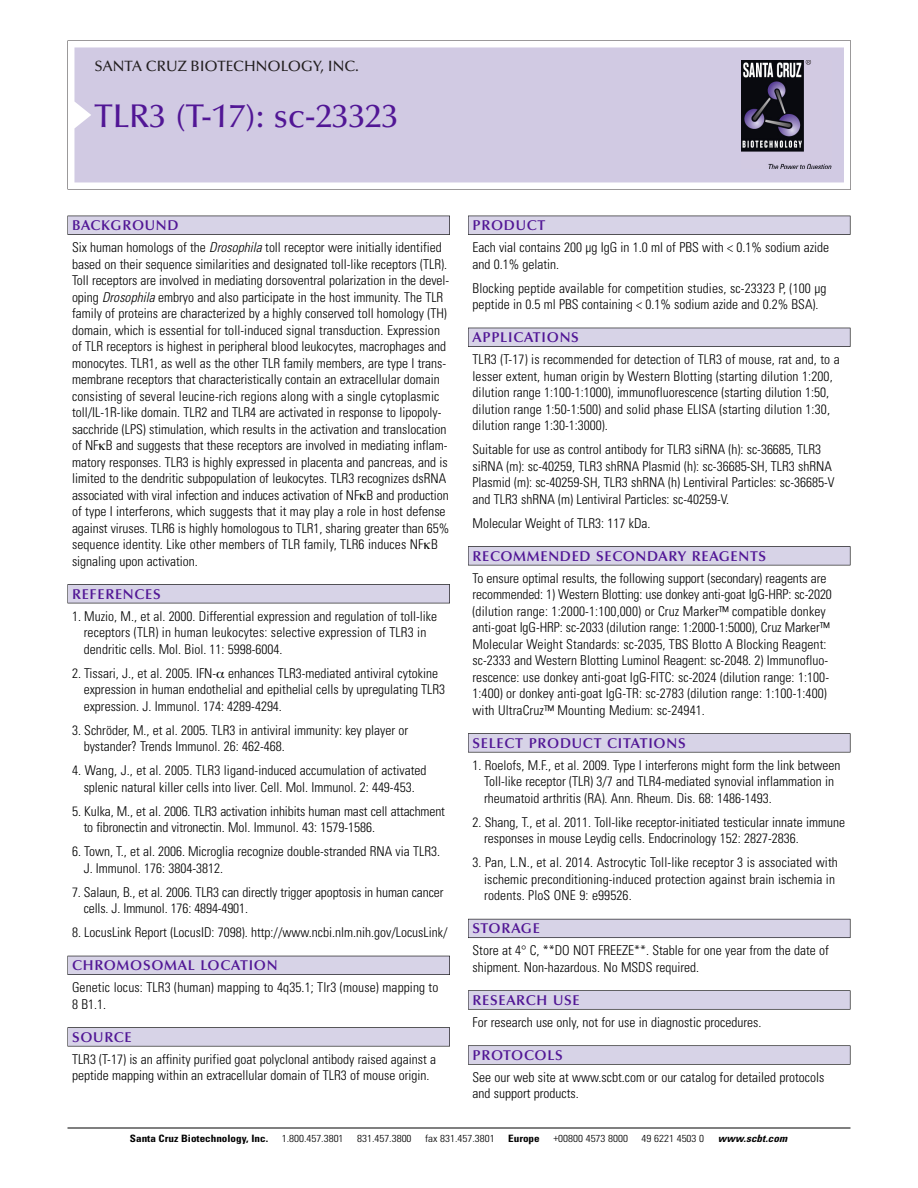
<style>
.page{position:relative;width:918px;height:1188px;background:#fff}
.page>*{position:absolute;margin:0;border:0;box-sizing:border-box;transform-origin:0 0}
.t1{font:500 33px "Optima";color:#511695}
.t2{font:500 15px "Optima";color:#231f20}
.t3{font:600 14.25px "Optima";letter-spacing:.05em;color:#511695}
.t4{font:300 condensed 13.5px/16.5px "Univers";color:#000}
.t5{font:300 condensed 10.2px "Univers";color:#000;scale:1.1 1}
.t6{font:700 condensed 10.2px "Univers";color:#000;scale:1.1 1}
.t7{font:italic 700 condensed 10.2px "Univers";letter-spacing:.005em;color:#000;scale:1.1 1}
.s1{font-style:italic}
</style>
<div class="page">
<svg style="left:68px;top:40px;width:783px;height:149px"></svg>
<div style="left:74px;top:47px;width:770px;height:135px;background:#d1cae3"></div>
<img style="left:741px;top:60px;width:90px;height:108px">
<div style="left:68px;top:216px;width:382px;height:19px;background:#525155"></div>
<div style="left:68px;top:216px;width:381px;height:18px;background:#d7d3e7"></div>
<div style="left:68px;top:584px;width:382px;height:19px;background:#525155"></div>
<div style="left:68px;top:585px;width:381px;height:18px;background:#d7d3e7"></div>
<div style="left:68px;top:956px;width:382px;height:19px;background:#525158"></div>
<div style="left:68px;top:956px;width:381px;height:18px;background:#d7d3e7"></div>
<div style="left:68px;top:1027px;width:382px;height:19px;background:#575759"></div>
<div style="left:68px;top:1028px;width:381px;height:18px;background:#d7d3e7"></div>
<div style="left:468px;top:216px;width:382px;height:19px;background:#525155"></div>
<div style="left:468px;top:216px;width:382px;height:18px;background:#d7d3e7"></div>
<div style="left:468px;top:328px;width:382px;height:19px;background:#515055"></div>
<div style="left:468px;top:328px;width:382px;height:18px;background:#d7d3e7"></div>
<div style="left:468px;top:546px;width:382px;height:19px;background:#545357"></div>
<div style="left:468px;top:547px;width:382px;height:18px;background:#d7d3e7"></div>
<div style="left:468px;top:733px;width:382px;height:19px;background:#575759"></div>
<div style="left:468px;top:734px;width:382px;height:18px;background:#d7d3e7"></div>
<div style="left:468px;top:919px;width:382px;height:19px;background:#5b5a62"></div>
<div style="left:468px;top:919px;width:382px;height:18px;background:#d7d3e7"></div>
<div style="left:468px;top:990px;width:382px;height:20px;background:#666667"></div>
<div style="left:468px;top:991px;width:382px;height:18px;background:#d7d3e7"></div>
<div style="left:468px;top:1045px;width:382px;height:20px;background:#666"></div>
<div style="left:468px;top:1046px;width:382px;height:18px;background:#d7d3e7"></div>
<hr style="left:68px;top:1128px;width:782px;height:1px;background:#000">
<p class="t2" style="left:94px;top:61px;width:266px">SANTA CRUZ BIOTECHNOLOGY, INC.</p>
<h1 class="t1" style="left:94px;top:103px;width:305px">TLR3 (T-17): sc-23323</h1>
<p class="t3" style="left:72px;top:219px;width:108px">BACKGROUND</p>
<p class="t4" style="left:72px;top:240px;width:379px">Six human homologs of the <span class="s1">Drosophila</span> toll receptor were initially identified based on their sequence similarities and designated toll-like receptors (TLR).<br>Toll receptors are involved in mediating dorsoventral polarization in the devel&shy;oping <span class="s1">Drosophila</span> embryo and also participate in the host immunity. The TLR family of proteins are characterized by a highly conserved toll homology (TH) domain, which is essential for toll-induced signal transduction. Expression of TLR receptors is highest in peripheral blood leukocytes, macrophages and monocytes. TLR1, as well as the other TLR family members, are type I trans&shy;membrane receptors that characteristically contain an extracellular domain consisting of several leucine-rich regions along with a single cytoplasmic toll/IL-1R-like domain. TLR2 and TLR4 are activated in response to lipopoly&shy;sacchride (LPS) stimulation, which results in the activation and translocation of NF B and suggests that these receptors are involved in mediating inflam&shy;matory responses. TLR3 is highly expressed in placenta and pancreas, and is limited to the dendritic subpopulation of leukocytes. TLR3 recognizes dsRNA associated with viral infection and induces activation of NF B and production of type I interferons, which suggests that it may play a role in host defense against viruses. TLR6 is highly homologous to TLR1, sharing greater than 65% sequence identity. Like other members of TLR family, TLR6 induces NF B signaling upon activation.</p>
<p class="t3" style="left:72px;top:588px;width:90px">REFERENCES</p>
<p class="t4" style="left:84px;top:609px;width:355px;text-indent:-12px">1. Muzio, M., et al. 2000. Differential expression and regulation of toll-like receptors (TLR) in human leukocytes: selective expression of TLR3 in dendritic cells. Mol. Biol. 11: 5998-6004.</p>
<p class="t4" style="left:84px;top:666px;width:363px;text-indent:-12px">2. Tissari, J., et al. 2005. IFN- enhances TLR3-mediated antiviral cytokine expression in human endothelial and epithelial cells by upregulating TLR3 expression. J. Immunol. 174: 4289-4294.</p>
<p class="t4" style="left:84px;top:723px;width:326px;text-indent:-12px">3. Schröder, M., et al. 2005. TLR3 in antiviral immunity: key player or bystander? Trends Immunol. 26: 462-468.</p>
<p class="t4" style="left:72px;top:763px;width:356px;text-align:center">4. Wang, J., et al. 2005. TLR3 ligand-induced accumulation of activated splenic natural killer cells into liver. Cell. Mol. Immunol. 2: 449-453.</p>
<p class="t4" style="left:84px;top:804px;width:363px;text-indent:-12px">5. Kulka, M., et al. 2006. TLR3 activation inhibits human mast cell attachment to fibronectin and vitronectin. Mol. Immunol. 43: 1579-1586.</p>
<p class="t4" style="left:84px;top:844px;width:358px;text-indent:-12px">6. Town, T., et al. 2006. Microglia recognize double-stranded RNA via TLR3.<br>J. Immunol. 176: 3804-3812.</p>
<p class="t4" style="left:84px;top:885px;width:361px;text-indent:-12px">7. Salaun, B., et al. 2006. TLR3 can directly trigger apoptosis in human cancer cells. J. Immunol. 176: 4894-4901.</p>
<p class="t4" style="left:72px;top:925px;width:377px">8. LocusLink Report (LocusID: 7098). http://www.ncbi.nlm.nih.gov/LocusLink/</p>
<p class="t3" style="left:72px;top:960px;width:207px">CHROMOSOMAL LOCATION</p>
<p class="t4" style="left:72px;top:980px;width:368px">Genetic locus: TLR3 (human) mapping to 4q35.1; Tlr3 (mouse) mapping to<br>8 B1.1.</p>
<p class="t3" style="left:72px;top:1031px;width:61px">SOURCE</p>
<p class="t4" style="left:72px;top:1052px;width:366px">TLR3 (T-17) is an affinity purified goat polyclonal antibody raised against a peptide mapping within an extracellular domain of TLR3 of mouse origin.</p>
<p class="t3" style="left:473px;top:219px;width:74px">PRODUCT</p>
<p class="t4" style="left:473px;top:240px;width:358px">Each vial contains 200 µg IgG in 1.0 ml of PBS with &lt; 0.1% sodium azide and 0.1% gelatin.</p>
<p class="t4" style="left:473px;top:281px;width:356px">Blocking peptide available for competition studies, sc-23323 P, (100 µg peptide in 0.5 ml PBS containing &lt; 0.1% sodium azide and 0.2% BSA).</p>
<p class="t3" style="left:473px;top:332px;width:108px">APPLICATIONS</p>
<p class="t4" style="left:473px;top:352px;width:369px">TLR3 (T-17) is recommended for detection of TLR3 of mouse, rat and, to a lesser extent, human origin by Western Blotting (starting dilution 1:200, dilution range 1:100-1:1000), immunofluorescence (starting dilution 1:50, dilution range 1:50-1:500) and solid phase ELISA (starting dilution 1:30, dilution range 1:30-1:3000).</p>
<p class="t4" style="left:473px;top:442px;width:364px">Suitable for use as control antibody for TLR3 siRNA (h): sc-36685, TLR3 siRNA (m): sc-40259, TLR3 shRNA Plasmid (h): sc-36685-SH, TLR3 shRNA Plasmid (m): sc-40259-SH, TLR3 shRNA (h) Lentiviral Particles: sc-36685-V and TLR3 shRNA (m) Lentiviral Particles: sc-40259-V.</p>
<p class="t4" style="left:473px;top:516px;width:180px">Molecular Weight of TLR3: 117 kDa.</p>
<p class="t3" style="left:473px;top:550px;width:295px">RECOMMENDED SECONDARY REAGENTS</p>
<p class="t4" style="left:473px;top:571px;width:361px">To ensure optimal results, the following support (secondary) reagents are recommended: 1) Western Blotting: use donkey anti-goat IgG-HRP: sc-2020 (dilution range: 1:2000-1:100,000) or Cruz Marker™ compatible donkey anti-goat IgG-HRP: sc-2033 (dilution range: 1:2000-1:5000), Cruz Marker™ Molecular Weight Standards: sc-2035, TBS Blotto A Blocking Reagent: sc-2333 and Western Blotting Luminol Reagent: sc-2048. 2) Immunofluo&shy;rescence: use donkey anti-goat IgG-FITC: sc-2024 (dilution range: 1:100- 1:400) or donkey anti-goat IgG-TR: sc-2783 (dilution range: 1:100-1:400) with UltraCruz™ Mounting Medium: sc-24941.</p>
<p class="t3" style="left:473px;top:737px;width:215px">SELECT PRODUCT CITATIONS</p>
<p class="t4" style="left:484px;top:758px;width:358px;text-indent:-12px">1. Roelofs, M.F., et al. 2009. Type I interferons might form the link between<br>Toll-like receptor (TLR) 3/7 and TLR4-mediated synovial inflammation in rheumatoid arthritis (RA). Ann. Rheum. Dis. 68: 1486-1493.</p>
<p class="t4" style="left:484px;top:815px;width:362px;text-indent:-12px">2. Shang, T., et al. 2011. Toll-like receptor-initiated testicular innate immune responses in mouse Leydig cells. Endocrinology 152: 2827-2836.</p>
<p class="t4" style="left:484px;top:855px;width:355px;text-indent:-12px">3. Pan, L.N., et al. 2014. Astrocytic Toll-like receptor 3 is associated with ischemic preconditioning-induced protection against brain ischemia in rodents. PloS ONE 9: e99526.</p>
<p class="t3" style="left:473px;top:923px;width:69px">STORAGE</p>
<p class="t4" style="left:473px;top:943px;width:358px">Store at 4° C, **DO NOT FREEZE**. Stable for one year from the date of shipment. Non-hazardous. No MSDS required.</p>
<p class="t3" style="left:473px;top:994px;width:109px">RESEARCH USE</p>
<p class="t4" style="left:473px;top:1015px;width:290px">For research use only, not for use in diagnostic procedures.</p>
<p class="t3" style="left:473px;top:1049px;width:92px">PROTOCOLS</p>
<p class="t4" style="left:473px;top:1070px;width:353px">See our web site at www.scbt.com or our catalog for detailed protocols and support products.</p>
<p class="t6" style="left:130px;top:1135px;width:127px">Santa Cruz Biotechnology, Inc.</p>
<p class="t5" style="left:282px;top:1135px;width:58px">1.800.457.3801</p>
<p class="t5" style="left:357px;top:1135px;width:51px">831.457.3800</p>
<p class="t5" style="left:425px;top:1135px;width:65px">fax 831.457.3801</p>
<p class="t6" style="left:508px;top:1135px;width:30px">Europe</p>
<p class="t5" style="left:553px;top:1135px;width:69px">+00800 4573 8000</p>
<p class="t5" style="left:642px;top:1135px;width:58px">49 6221 4503 0</p>
<p class="t7" style="left:718px;top:1135px;width:64px">www.scbt.com</p>
</div>
